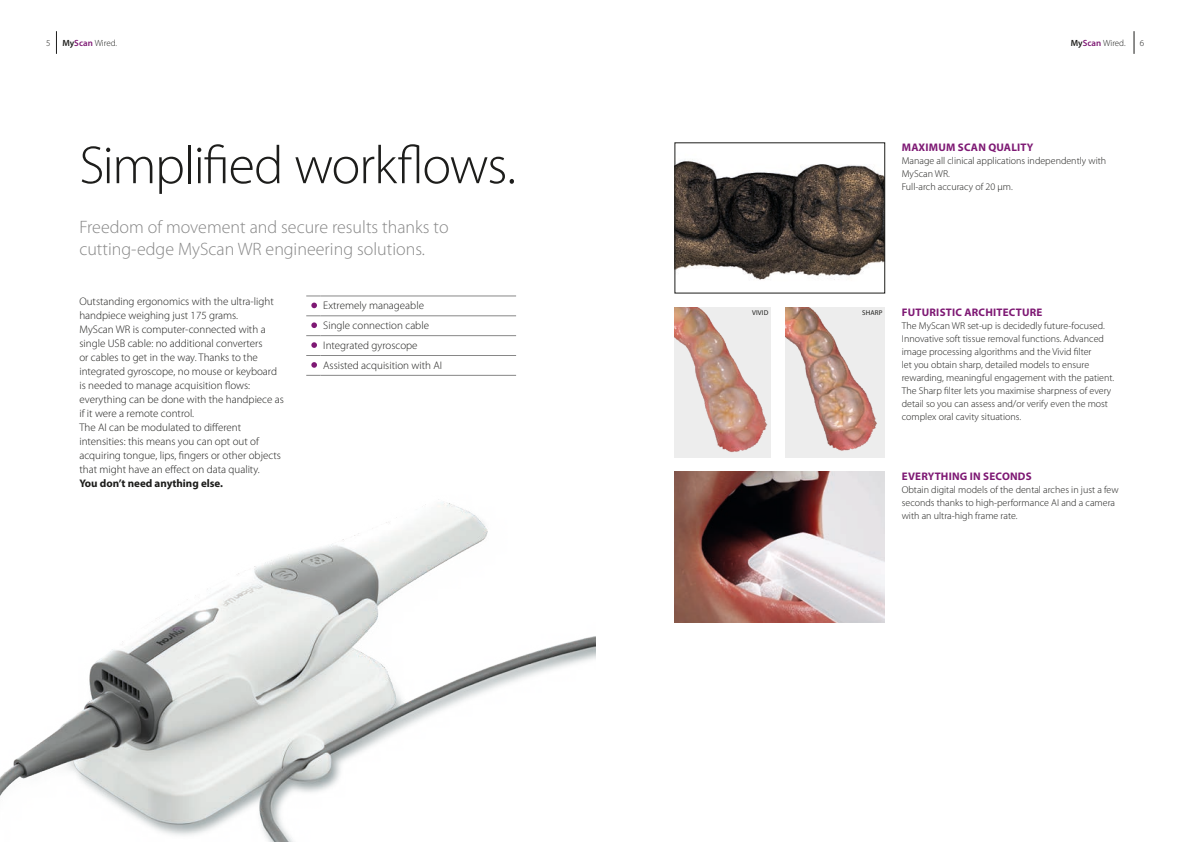
<style>
.page{position:relative;width:1191px;height:842px;background:#fff}
.page>*{position:absolute;margin:0;border:0;box-sizing:border-box;transform-origin:0 0}
.t1{font:300 54px "Myriad Pro";letter-spacing:-.025em;color:#1d1d1b}
.t2{font:300 18px/21.6px "Myriad Pro";color:#878787}
.t3{font:300 11px/14px "Myriad Pro";color:#1d1d1b}
.t4{font:700 11px "Myriad Pro";letter-spacing:.02em;color:#7e1974}
.t5{font:700 11px "Myriad Pro";color:#1d1d1b}
.t6{font:300 10px/13px "Myriad Pro";color:#1d1d1b}
.t7{font:300 9px "Myriad Pro";letter-spacing:-.005em;color:#1d1d1b}
.t8{font:7px "Myriad Pro";letter-spacing:.02em;color:#1d1d1b}
.s1{font-weight:600}
.s2{font-weight:600;color:#7e1974}
</style>
<div class="page">
<svg style="left:56px;top:31px;width:1px;height:23px"></svg>
<svg style="left:1133px;top:31px;width:1px;height:23px"></svg>
<img style="left:0;top:502px;width:595px;height:340px">
<img style="left:677px;top:159px;width:206px;height:121px">
<div style="left:675px;top:143px;width:210px;height:150px;border:1px solid #1d1d1b"></div>
<img style="left:674px;top:307px;width:96px;height:151px">
<div style="left:785px;top:307px;width:99px;height:151px;background:#ededed"></div>
<img style="left:785px;top:307px;width:92px;height:144px">
<img style="left:674px;top:472px;width:210px;height:150px">
<svg style="left:306px;top:296px;width:14px;height:1px"></svg>
<hr style="left:320px;top:296px;width:196px;height:1px;background:#878787">
<hr style="left:320px;top:316px;width:196px;height:1px;background:#878787">
<svg style="left:306px;top:335px;width:14px;height:1px"></svg>
<hr style="left:320px;top:335px;width:196px;height:1px;background:#878787">
<svg style="left:306px;top:355px;width:14px;height:1px"></svg>
<hr style="left:320px;top:355px;width:196px;height:1px;background:#878787">
<svg style="left:306px;top:375px;width:14px;height:1px"></svg>
<hr style="left:320px;top:375px;width:196px;height:1px;background:#878787">
<svg style="left:311px;top:303px;width:6px;height:5px"></svg>
<svg style="left:306px;top:316px;width:14px;height:12px"></svg>
<svg style="left:311px;top:342px;width:6px;height:6px"></svg>
<svg style="left:311px;top:362px;width:6px;height:6px"></svg>
<p class="t7" style="left:46px;top:38px;width:6px">5</p>
<p class="t7" style="left:62px;top:38px;width:56px"><span class="s1">My</span><span class="s2">Scan</span> Wired.</p>
<p class="t7" style="left:1070px;top:38px;width:56px"><span class="s1">My</span><span class="s2">Scan</span> Wired.</p>
<p class="t7" style="left:1140px;top:38px;width:6px">6</p>
<h1 class="t1" style="left:79px;top:135px;width:438px">Simplified workflows.</h1>
<h2 class="t2" style="left:79px;top:217px;width:371px">Freedom of movement and secure results thanks to cutting-edge MyScan WR engineering solutions.</h2>
<p class="t3" style="left:79px;top:294px;width:206px">Outstanding ergonomics with the ultra-light handpiece weighing just 175 grams.<br>MyScan WR is computer-connected with a single USB cable: no additional converters<br>or cables to get in the way. Thanks to the integrated gyroscope, no mouse or keyboard is needed to manage acquisition flows: everything can be done with the handpiece as if it were a remote control.<br>The AI can be modulated to different intensities: this means you can opt out of acquiring tongue, lips, fingers or other objects that might have an effect on data quality.</p>
<p class="t5" style="left:79px;top:477px;width:145px">You don’t need anything else.</p>
<p class="t3" style="left:323px;top:296px;width:120px;line-height:19.8px">Extremely manageable<br>Single connection cable<br>Integrated gyroscope<br>Assisted acquisition with AI</p>
<p class="t4" style="left:902px;top:141px;width:133px">MAXIMUM SCAN QUALITY</p>
<p class="t6" style="left:901px;top:154px;width:206px">Manage all clinical applications independently with<br>MyScan WR.<br>Full-arch accuracy of 20 µm.</p>
<p class="t8" style="left:752px;top:308px;width:18px">VIVID</p>
<p class="t8" style="left:862px;top:308px;width:22px">SHARP</p>
<p class="t4" style="left:902px;top:306px;width:142px">FUTURISTIC ARCHITECTURE</p>
<p class="t6" style="left:901px;top:319px;width:214px">The MyScan WR set-up is decidedly future-focused.<br>Innovative soft tissue removal functions. Advanced image processing algorithms and the Vivid filter<br>let you obtain sharp, detailed models to ensure rewarding, meaningful engagement with the patient.<br>The Sharp filter lets you maximise sharpness of every detail so you can assess and/or verify even the most complex oral cavity situations.</p>
<p class="t4" style="left:902px;top:470px;width:131px">EVERYTHING IN SECONDS</p>
<p class="t6" style="left:901px;top:483px;width:218px">Obtain digital models of the dental arches in just a few seconds thanks to high-performance AI and a camera with an ultra-high frame rate.</p>
</div>
